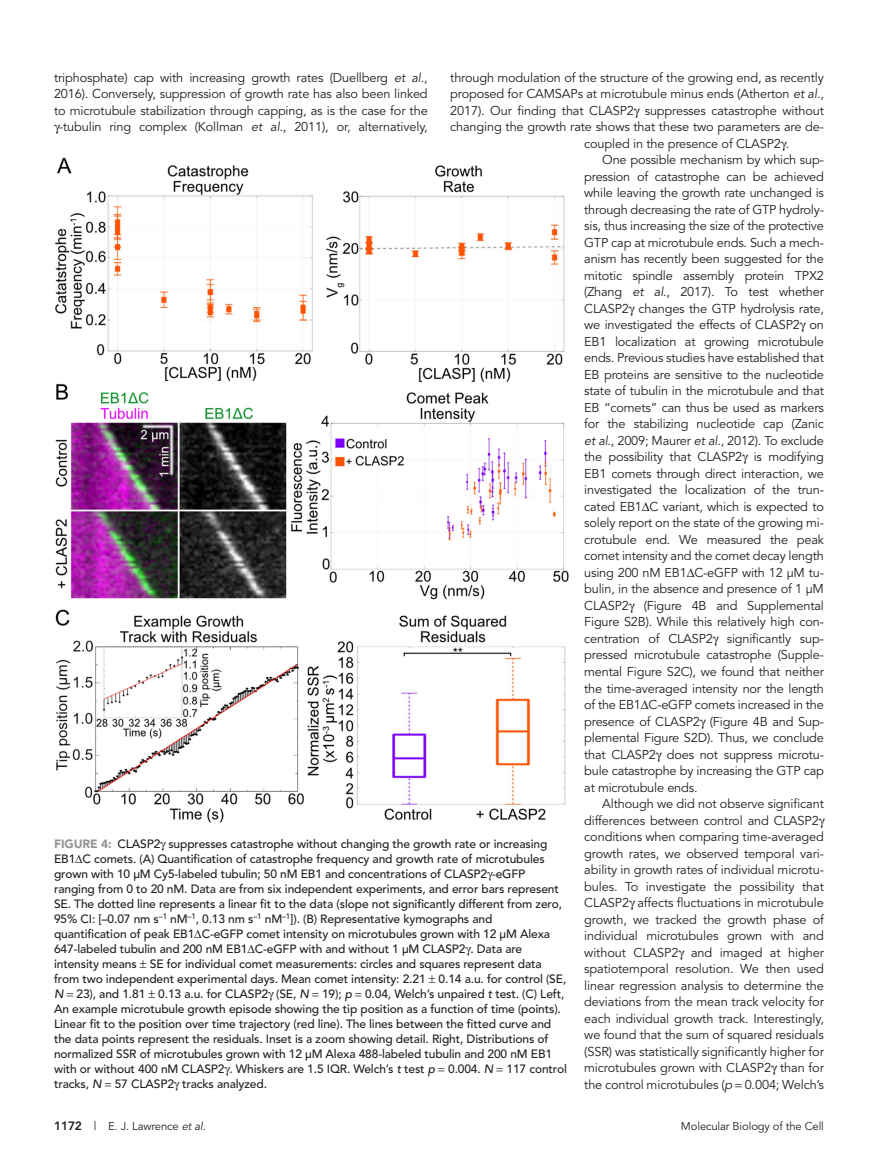
<style>
.page{position:relative;width:878px;height:1175px;background:#fff}
.page>*{position:absolute;margin:0;border:0;box-sizing:border-box;transform-origin:0 0}
.Para{font:12.75px/16.5px "Avenir";letter-spacing:-.01em;color:#231f20;text-align:justify}
.FigCaption{font:500 12px/15px "Avenir";letter-spacing:-.01em;color:#231f20}
.t1{font:11.25px "Avenir";letter-spacing:-.01em;color:#231f20}
.s1{font-style:italic}
.s2{font-weight:900;color:#939598}
.s3{font-weight:800;font-size:12px}
.s4{font-size:12px}
</style>
<div class="page">
<img style="left:55px;top:157px;width:514px;height:666px">
<p class="Para" style="left:450px;top:69px;width:375px">through modulation of the structure of the growing end, as recently</p>
<p class="Para" style="left:450px;top:86px;width:375px">proposed for CAMSAPs at microtubule minus ends (Atherton <span class="s1">et al.</span>,</p>
<p class="Para" style="left:450px;top:102px;width:375px">2017). Our finding that CLASP2 suppresses catastrophe without</p>
<p class="Para" style="left:450px;top:119px;width:375px">changing the growth rate shows that these two parameters are de-</p>
<p class="Para" style="left:584px;top:135px;width:207px">coupled in the presence of CLASP2 .</p>
<p class="Para" style="left:584px;top:152px;width:241px;text-indent:18px">One possible mechanism by which sup&shy;pression of catastrophe can be achieved while leaving the growth rate unchanged is through decreasing the rate of GTP hydroly&shy;sis, thus increasing the size of the protective GTP cap at microtubule ends. Such a mech&shy;anism has recently been suggested for the mitotic spindle assembly protein TPX2 (Zhang <span class="s1">et al.</span>, 2017). To test whether CLASP2 changes the GTP hydrolysis rate, we investigated the effects of CLASP2 on EB1 localization at growing microtubule ends. Previous studies have established that EB proteins are sensitive to the nucleotide state of tubulin in the microtubule and that EB “comets” can thus be used as markers for the stabilizing nucleotide cap (Zanic <span class="s1">et al.</span>, 2009; Maurer <span class="s1">et al.</span>, 2012). To exclude the possibility that CLASP2 is modifying EB1 comets through direct interaction, we investigated the localization of the trun&shy;cated EB1∆C variant, which is expected to solely report on the state of the growing mi&shy;crotubule end. We measured the peak comet intensity and the comet decay length using 200 nM EB1∆C-eGFP with 12 µM tu&shy;bulin, in the absence and presence of 1 µM CLASP2 (Figure 4B and Supplemental Figure S2B). While this relatively high con&shy;centration of CLASP2 significantly sup&shy;pressed microtubule catastrophe (Supple&shy;mental Figure S2C), we found that neither the time-averaged intensity nor the length of the EB1∆C-eGFP comets increased in the presence of CLASP2 (Figure 4B and Sup&shy;plemental Figure S2D). Thus, we conclude that CLASP2 does not suppress microtu&shy;bule catastrophe by increasing the GTP cap at microtubule ends.</p>
<p class="Para" style="left:584px;top:795px;width:241px;text-align:left;text-indent:18px">Although we did not observe significant differences between control and CLASP2 conditions when comparing time-averaged growth rates, we observed temporal vari&shy;ability in growth rates of individual microtu&shy;bules. To investigate the possibility that CLASP2 affects fluctuations in microtubule growth, we tracked the growth phase of individual microtubules grown with and without CLASP2 and imaged at higher spatiotemporal resolution. We then used linear regression analysis to determine the deviations from the mean track velocity for each individual growth track. Interestingly, we found that the sum of squared residuals (SSR) was statistically significantly higher for microtubules grown with CLASP2 than for the control microtubules (<span class="s1">p</span> 0.004; Welch’s</p>
<p class="Para" style="left:54px;top:69px;width:375px;text-align:center">triphosphate) cap with increasing growth rates (Duellberg <span class="s1">et al.</span>, 2016). Conversely, suppression of growth rate has also been linked to microtubule stabilization through capping, as is the case for the -tubulin ring complex (Kollman <span class="s1">et al.</span>, 2011), or, alternatively,</p>
<p class="FigCaption" style="left:54px;top:836px;width:514px"><span class="s2">FIGURE 4:</span> CLASP2 suppresses catastrophe without changing the growth rate or increasing EB1 C comets. (A) Quantification of catastrophe frequency and growth rate of microtubules grown with 10 µM Cy5-labeled tubulin; 50 nM EB1 and concentrations of CLASP2 -eGFP ranging from 0 to 20 nM. Data are from six independent experiments, and error bars represent SE. The dotted line represents a linear fit to the data (slope not significantly different from zero, 95% CI: [–0.07 nm s<sup>–1</sup> nM<sup>–1</sup>, 0.13 nm s<sup>–1</sup> nM<sup>–1</sup>]). (B) Representative kymographs and quantification of peak EB1∆C-eGFP comet intensity on microtubules grown with 12 µM Alexa 647-labeled tubulin and 200 nM EB1∆C-eGFP with and without 1 µM CLASP2 . Data are intensity means SE for individual comet measurements: circles and squares represent data from two independent experimental days. Mean comet intensity: 2.21 0.14 a.u. for control (SE, <span class="s1">N</span> 23), and 1.81 0.13 a.u. for CLASP2 (SE, <span class="s1">N</span> 19); <span class="s1">p</span> 0.04, Welch’s unpaired <span class="s1">t</span> test. (C) Left, An example microtubule growth episode showing the tip position as a function of time (points).<br>Linear fit to the position over time trajectory (red line). The lines between the fitted curve and the data points represent the residuals. Inset is a zoom showing detail. Right, Distributions of normalized SSR of microtubules grown with 12 µM Alexa 488-labeled tubulin and 200 nM EB1 with or without 400 nM CLASP2 . Whiskers are 1.5 IQR. Welch’s <span class="s1">t</span> test <span class="s1">p</span> 0.004. <span class="s1">N</span> 117 control tracks, <span class="s1">N</span> 57 CLASP2 tracks analyzed.</p>
<p class="t1" style="left:54px;top:1119px;width:153px"><span class="s3">1172</span> <span class="s4">|</span> E. J. Lawrence <span class="s1">et al</span>.</p>
<p class="t1" style="left:681px;top:1119px;width:144px">Molecular Biology of the Cell</p>
</div>
